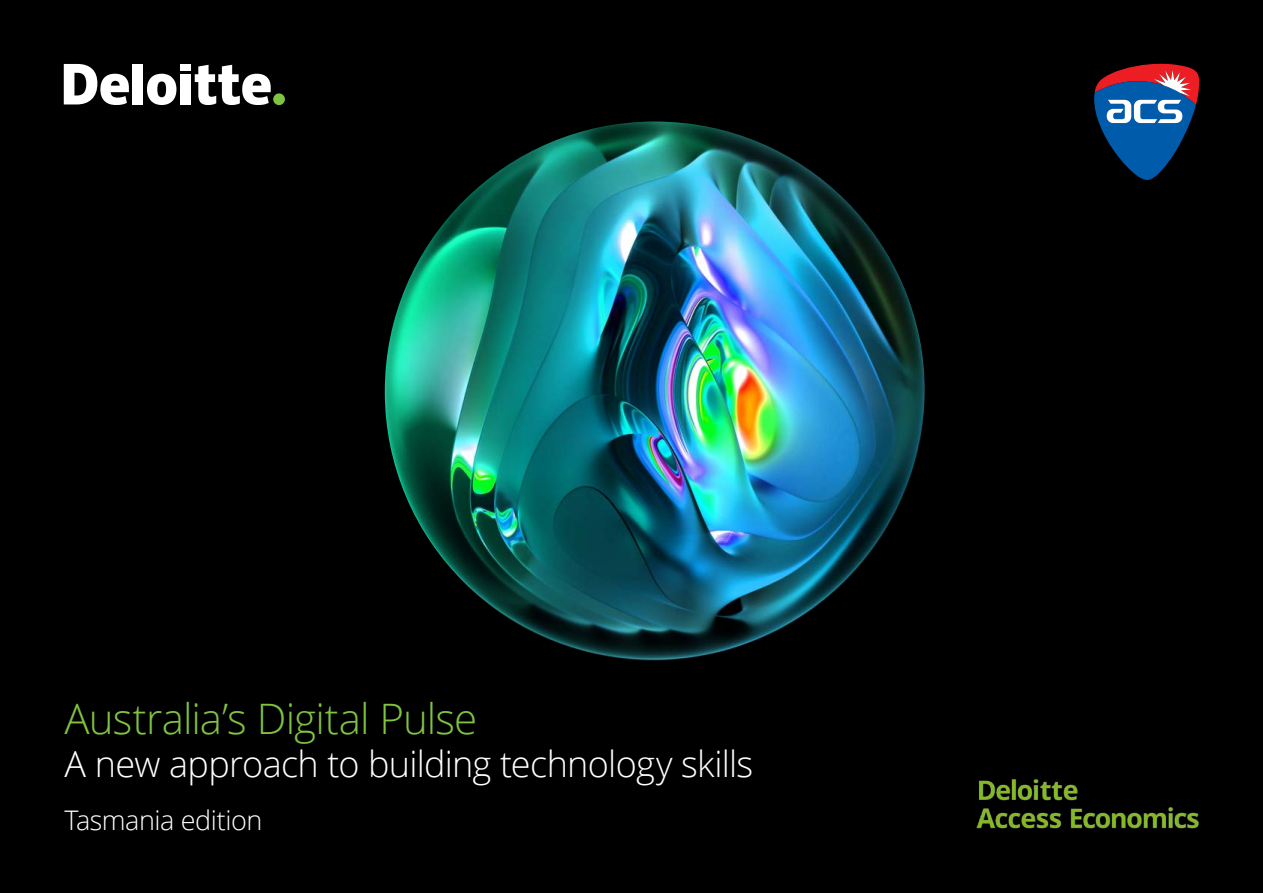
<style>
.page{position:relative;width:1263px;height:893px;background:#000}
.page>*{position:absolute;margin:0;border:0;box-sizing:border-box;transform-origin:0 0}
.Cover_subheading_light__18_22pt{font:300 42px "Open Sans";letter-spacing:-.02em;color:#80c342}
.Cover_subheading_light__18_22pt-2{font:300 36px "Open Sans";letter-spacing:-.02em;color:#fff}
.Cover_subheading_light__18_22pt-3{font:300 27px "Open Sans";letter-spacing:-.02em;color:#fff}
</style>
<div class="page">
<div style="left:273px;top:93px;width:12px;height:12px;background:#80c342;border-radius:50%"></div>
<div style="left:133px;top:64px;width:10px;height:40px;background:#fff"></div>
<svg style="left:147px;top:74px;width:29px;height:31px"></svg>
<div style="left:180px;top:74px;width:11px;height:30px;background:#fff"></div>
<div style="left:180px;top:64px;width:11px;height:7px;background:#fff"></div>
<svg style="left:195px;top:65px;width:76px;height:40px"></svg>
<svg style="left:64px;top:64px;width:65px;height:41px"></svg>
<img style="left:385px;top:122px;width:540px;height:540px;border-radius:270px">
<img style="left:976px;top:779px;width:223px;height:50px">
<svg style="left:1094px;top:64px;width:105px;height:116px"></svg>
<p class="Cover_subheading_light__18_22pt" style="left:65px;top:690px;width:414px">Australia’s Digital Pulse</p>
<p class="Cover_subheading_light__18_22pt-2" style="left:65px;top:739px;width:690px">A new approach to building technology skills</p>
<p class="Cover_subheading_light__18_22pt-3" style="left:65px;top:802px;width:199px">Tasmania edition</p>
</div>
